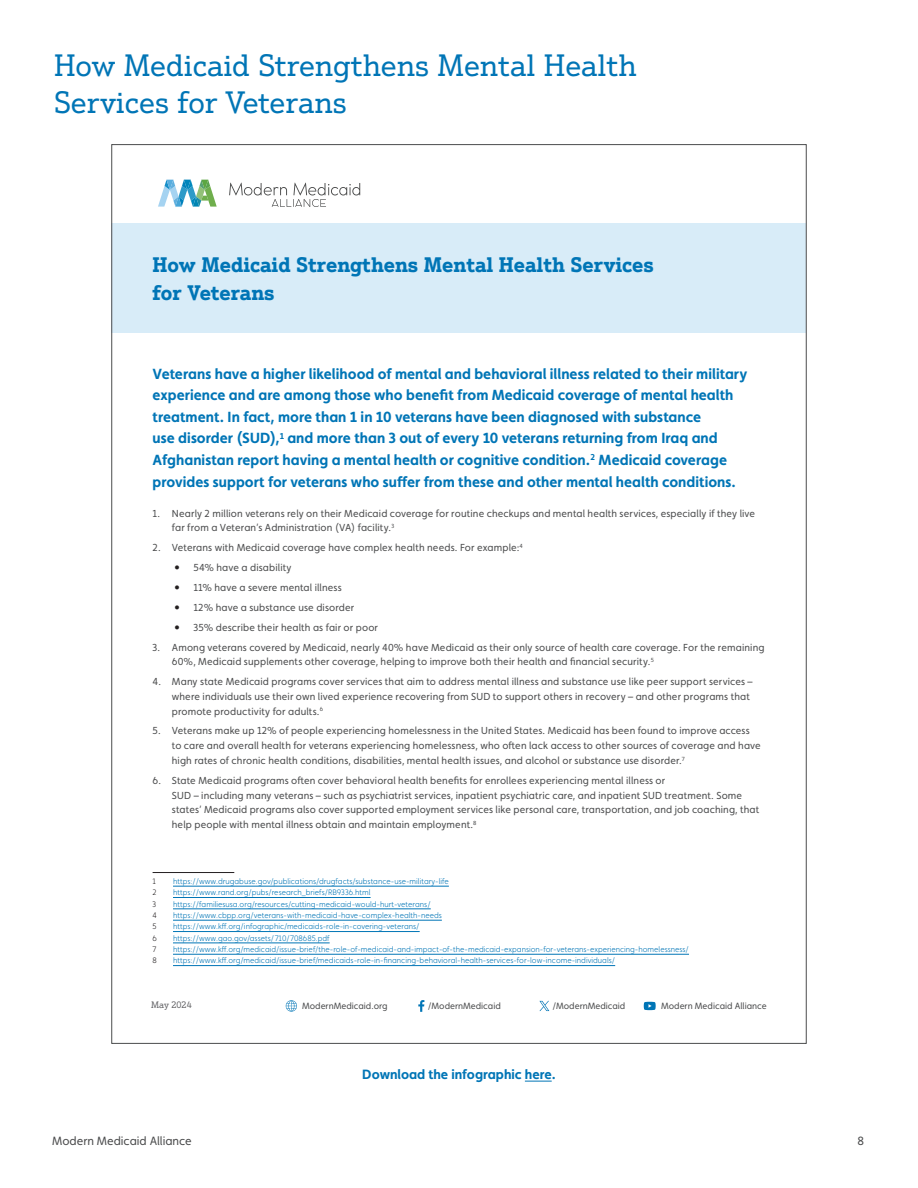
<style>
.page{position:relative;width:918px;height:1188px;background:#fff}
.page>*{position:absolute;margin:0;border:0;box-sizing:border-box;transform-origin:0 0}
.t1{font:30px/37.5px "Justus Pro";color:#0075b6}
.t2{font:700 20.4px/27.3px "Justus Pro";color:#0075b6}
.t3{font:700 14.7px/21.6px "Faricy New";letter-spacing:.005em;color:#0075b6}
.t4{font:700 13.5px "Faricy New";color:#0075b6}
.t5{font:12px "Faricy New";color:#4b4c4d}
.t6{font:10.2px/14.7px "Faricy New";letter-spacing:.015em;color:#4b4c4d}
.t7{font:9.15px "Faricy New";color:#4b4c4d}
.t8{font:9.15px "Justus Pro";color:#636366}
.t9{font:300 7.95px "Faricy New";color:#0075b6}
.t10{font:300 7.95px "Faricy New";color:#231f20}
.s1{font-size:12.45px;color:#231f20}
</style>
<div class="page">
<svg style="left:286px;top:1000px;width:11px;height:12px"></svg>
<svg style="left:418px;top:1000px;width:6px;height:12px"></svg>
<svg style="left:539px;top:1001px;width:10px;height:10px"></svg>
<svg style="left:644px;top:1002px;width:12px;height:8px"></svg>
<svg style="left:229px;top:183px;width:131px;height:24px"></svg>
<svg style="left:158px;top:180px;width:59px;height:27px"></svg>
<div style="left:112px;top:223px;width:694px;height:110px;background:#d8ecf8"></div>
<hr style="left:153px;top:872px;width:81px;height:1px;background:#231f20">
<hr style="left:173px;top:886px;width:276px;height:1px;background:#0075b6">
<hr style="left:173px;top:897px;width:198px;height:1px;background:#0075b6">
<hr style="left:173px;top:909px;width:258px;height:1px;background:#0075b6">
<hr style="left:173px;top:920px;width:269px;height:1px;background:#0075b6">
<hr style="left:173px;top:931px;width:247px;height:1px;background:#0075b6">
<hr style="left:173px;top:943px;width:157px;height:1px;background:#0075b6">
<hr style="left:173px;top:954px;width:516px;height:1px;background:#0075b6">
<hr style="left:173px;top:965px;width:442px;height:1px;background:#0075b6">
<svg style="left:525px;top:1081px;width:27px;height:1px"></svg>
<p class="t1" style="left:54px;top:46px;width:584px">How Medicaid Strengthens Mental Health<br>Services for Veterans</p>
<p class="t2" style="left:152px;top:251px;width:503px">How Medicaid Strengthens Mental Health Services for Veterans</p>
<p class="t3" style="left:153px;top:363px;width:596px">Veterans have a higher likelihood of mental and behavioral illness related to their military experience and are among those who benefit from Medicaid coverage of mental health treatment. In fact, more than 1 in 10 veterans have been diagnosed with substance<br>use disorder (SUD),<sup>1</sup> and more than 3 out of every 10 veterans returning from Iraq and Afghanistan report having a mental health or cognitive condition.<sup>2</sup> Medicaid coverage provides support for veterans who suffer from these and other mental health conditions.</p>
<p class="t6" style="left:172px;top:506px;width:585px;text-indent:-19px">1. Nearly 2 million veterans rely on their Medicaid coverage for routine checkups and mental health services, especially if they live far from a Veteran’s Administration (VA) facility.<sup>3</sup></p>
<p class="t6" style="left:153px;top:540px;width:372px">2. Veterans with Medicaid coverage have complex health needs. For example:<sup>4</sup></p>
<p class="t6" style="left:174px;top:560px;width:119px"><span class="s1">•</span> 54% have a disability</p>
<p class="t6" style="left:174px;top:580px;width:169px"><span class="s1">•</span> 11% have a severe mental illness</p>
<p class="t6" style="left:174px;top:600px;width:182px"><span class="s1">•</span> 12% have a substance use disorder</p>
<p class="t6" style="left:174px;top:620px;width:205px"><span class="s1">•</span> 35% describe their health as fair or poor</p>
<p class="t6" style="left:172px;top:640px;width:594px;text-indent:-19px">3. Among veterans covered by Medicaid, nearly 40% have Medicaid as their only source of health care coverage. For the remaining<br>60%, Medicaid supplements other coverage, helping to improve both their health and financial security.<sup>5</sup></p>
<p class="t6" style="left:172px;top:674px;width:582px;text-indent:-19px">4. Many state Medicaid programs cover services that aim to address mental illness and substance use like peer support services – where individuals use their own lived experience recovering from SUD to support others in recovery – and other programs that promote productivity for adults.<sup>6</sup></p>
<p class="t6" style="left:172px;top:724px;width:590px;text-indent:-19px">5. Veterans make up 12% of people experiencing homelessness in the United States. Medicaid has been found to improve access to care and overall health for veterans experiencing homelessness, who often lack access to other sources of coverage and have high rates of chronic health conditions, disabilities, mental health issues, and alcohol or substance use disorder.<sup>7</sup></p>
<p class="t6" style="left:172px;top:773px;width:589px;text-indent:-19px">6. State Medicaid programs often cover behavioral health benefits for enrollees experiencing mental illness or<br>SUD – including many veterans – such as psychiatrist services, inpatient psychiatric care, and inpatient SUD treatment. Some states’ Medicaid programs also cover supported employment services like personal care, transportation, and job coaching, that help people with mental illness obtain and maintain employment.<sup>8</sup></p>
<p class="t10" style="left:153px;top:877px;width:5px">1</p>
<p class="t9" style="left:173px;top:877px;width:277px">https://www.drugabuse.gov/publications/drugfacts/substance-use-military-life</p>
<p class="t10" style="left:153px;top:888px;width:6px">2</p>
<p class="t9" style="left:173px;top:888px;width:199px">https://www.rand.org/pubs/research_briefs/RB9336.html</p>
<p class="t10" style="left:153px;top:899px;width:5px">3</p>
<p class="t9" style="left:173px;top:899px;width:259px">https://familiesusa.org/resources/cutting-medicaid-would-hurt-veterans/</p>
<p class="t10" style="left:153px;top:911px;width:6px">4</p>
<p class="t9" style="left:173px;top:911px;width:270px">https://www.cbpp.org/veterans-with-medicaid-have-complex-health-needs</p>
<p class="t10" style="left:153px;top:922px;width:6px">5</p>
<p class="t9" style="left:173px;top:922px;width:248px">https://www.kff.org/infographic/medicaids-role-in-covering-veterans/</p>
<p class="t10" style="left:153px;top:933px;width:6px">6</p>
<p class="t9" style="left:173px;top:933px;width:158px">https://www.gao.gov/assets/710/708685.pdf</p>
<p class="t10" style="left:153px;top:945px;width:5px">7</p>
<p class="t9" style="left:173px;top:945px;width:518px">https://www.kff.org/medicaid/issue-brief/the-role-of-medicaid-and-impact-of-the-medicaid-expansion-for-veterans-experiencing-homelessness/</p>
<p class="t10" style="left:153px;top:956px;width:6px">8</p>
<p class="t9" style="left:173px;top:956px;width:444px">https://www.kff.org/medicaid/issue-brief/medicaids-role-in-financing-behavioral-health-services-for-low-income-individuals/</p>
<p class="t8" style="left:151px;top:999px;width:42px">May 2024</p>
<p class="t7" style="left:302px;top:1001px;width:87px">ModernMedicaid.org</p>
<p class="t7" style="left:428px;top:1001px;width:74px">/ModernMedicaid</p>
<p class="t7" style="left:552px;top:1001px;width:74px">/ModernMedicaid</p>
<p class="t7" style="left:661px;top:1001px;width:107px">Modern Medicaid Alliance</p>
<p class="t4" style="left:362px;top:1066px;width:195px">Download the infographic here.</p>
<p class="t5" style="left:52px;top:1134px;width:141px">Modern Medicaid Alliance</p>
<p class="t5" style="left:857px;top:1134px;width:8px">8</p>
</div>
